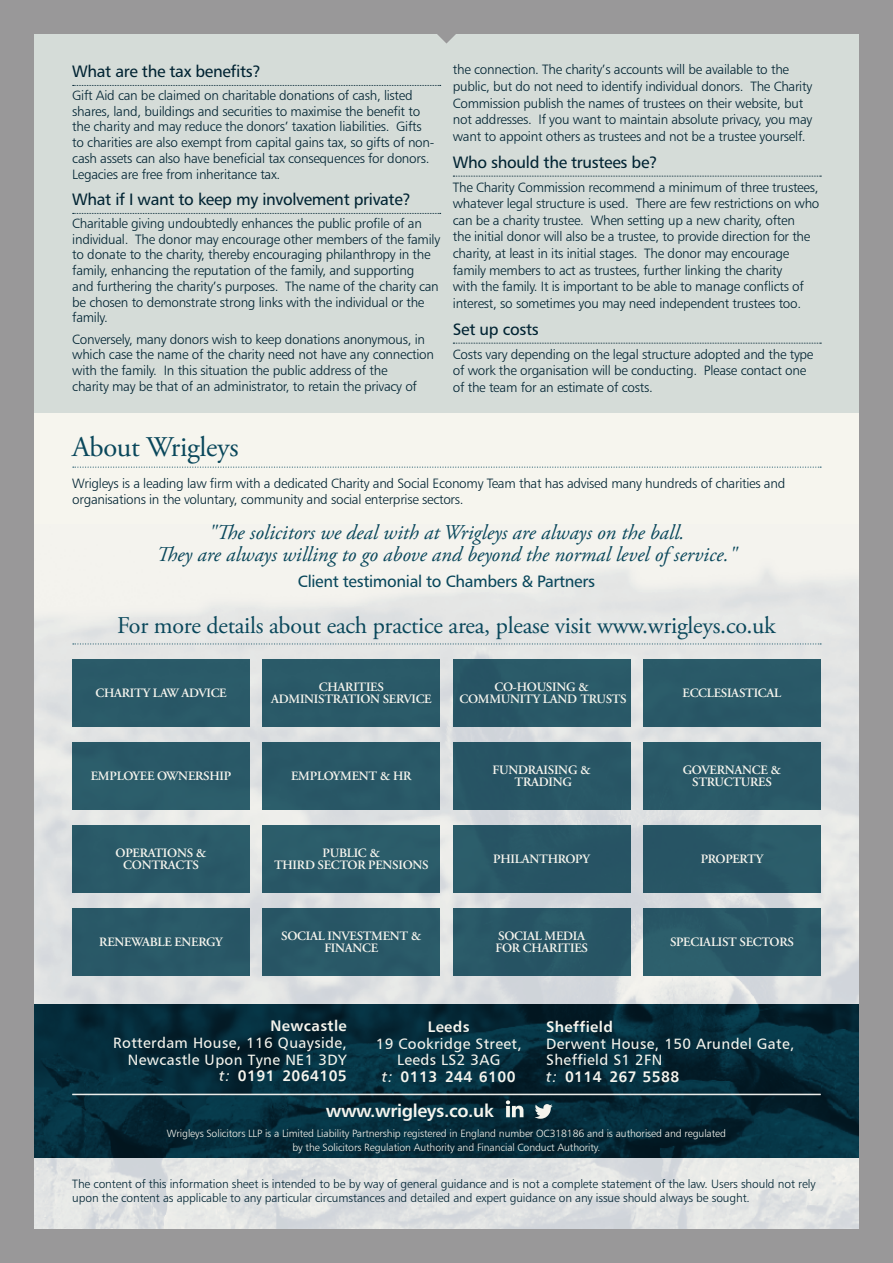
<style>
.page{position:relative;width:893px;height:1263px;background:#999899}
.page>*{position:absolute;margin:0;border:0;box-sizing:border-box;transform-origin:0 0}
.t1{font:28.5px "Adobe Garamond Pro";letter-spacing:-.01em;color:#09475b}
.t2{font:24px "Adobe Garamond Pro";letter-spacing:-.01em;color:#09475b}
.t3{font:italic 21px/22.5px "Adobe Garamond Pro";color:#09475b;text-align:center}
.t4{font:18px "Humanist 777 BT Bold B";letter-spacing:-.02em;color:#f6f5ee}
.t5{font:16.5px "Humanist 777 BT Roman B";letter-spacing:-.02em;color:#002332}
.t6{font:16.5px "Humanist 777 BT Roman B";letter-spacing:-.02em;color:#09475b}
.t7{font:15px/16.5px "Humanist 777 BT Roman B";letter-spacing:.025em;color:#f6f5ee}
.t8{font:15px "Humanist 777 BT Bold B";letter-spacing:.025em;color:#f6f5ee}
.t9{font:13.5px/16.6px "Humanist 777 BT Light B";letter-spacing:-.02em;color:#002332}
.t10{font:600 12.75px/12px "Adobe Garamond Pro";letter-spacing:-.02em;color:#f6f5ee;text-align:center}
.t11{font:12px/13.5px "Humanist 777 BT Light B";letter-spacing:-.01em;color:#002332}
.t12{font:10.5px/13.5px "Humanist 777 BT Light B";letter-spacing:-.01em;color:#f6f5ee;text-align:center}
.s1{font-family:"Humanist 777 BT Italic B"}
</style>
<div class="page">
<div style="left:34px;top:34px;width:825px;height:1195px;background:#f6f5ee"></div>
<div style="left:34px;top:34px;width:825px;height:378px;background:#d5dcd8"></div>
<img style="left:34px;top:568px;width:825px;height:436px">
<svg style="left:34px;top:1157px;width:825px;height:72px;fill:#e2e4e4"></svg>
<svg style="left:34px;top:1004px;width:825px;height:153px;background:#052b3a"></svg>
<svg style="left:73px;top:643px;width:748px;height:1px"></svg>
<svg style="left:437px;top:34px;width:19px;height:10px"></svg>
<svg style="left:73px;top:85px;width:368px;height:1px"></svg>
<svg style="left:73px;top:213px;width:368px;height:1px"></svg>
<svg style="left:453px;top:176px;width:368px;height:1px"></svg>
<svg style="left:453px;top:343px;width:368px;height:1px"></svg>
<hr style="left:72px;top:1094px;width:749px;height:1px;background:#faf9f5">
<svg style="left:506px;top:1100px;width:17px;height:17px"></svg>
<svg style="left:535px;top:1104px;width:18px;height:15px"></svg>
<div style="left:72px;top:659px;width:178px;height:67px;background:#2a5a68"></div>
<div style="left:72px;top:742px;width:178px;height:67px;background:#2a5a68"></div>
<div style="left:72px;top:825px;width:178px;height:67px;background:#2a5a68"></div>
<div style="left:72px;top:908px;width:178px;height:67px;background:#295867"></div>
<div style="left:263px;top:659px;width:177px;height:67px;background:#2a5a68"></div>
<div style="left:263px;top:742px;width:177px;height:67px;background:#295867"></div>
<div style="left:263px;top:825px;width:177px;height:67px;background:#2b5c69"></div>
<div style="left:263px;top:908px;width:177px;height:67px;background:#295967"></div>
<div style="left:453px;top:659px;width:177px;height:67px;background:#2a5968"></div>
<div style="left:453px;top:742px;width:177px;height:67px;background:#285565"></div>
<div style="left:453px;top:825px;width:177px;height:67px;background:#275564"></div>
<div style="left:453px;top:908px;width:177px;height:67px;background:#285565"></div>
<div style="left:643px;top:659px;width:178px;height:67px;background:#2a5968"></div>
<div style="left:643px;top:742px;width:178px;height:67px;background:#295867"></div>
<div style="left:643px;top:825px;width:178px;height:67px;background:#285565"></div>
<div style="left:643px;top:908px;width:178px;height:67px;background:#295867"></div>
<svg style="left:73px;top:466px;width:748px;height:2px"></svg>
<p class="t5" style="left:72px;top:61px;width:190px">What are the tax benefits?</p>
<p class="t9" style="left:72px;top:87px;width:364px;line-height:15.9px">Gift Aid can be claimed on charitable donations of cash, listed shares, land, buildings and securities to maximise the benefit to the charity and may reduce the donors’ taxation liabilities. Gifts to charities are also exempt from capital gains tax, so gifts of non&shy;cash assets can also have beneficial tax consequences for donors.<br>Legacies are free from inheritance tax.</p>
<p class="t5" style="left:72px;top:189px;width:340px">What if I want to keep my involvement private?</p>
<p class="t9" style="left:72px;top:215px;width:369px;line-height:15.8px">Charitable giving undoubtedly enhances the public profile of an individual. The donor may encourage other members of the family to donate to the charity, thereby encouraging philanthropy in the family, enhancing the reputation of the family, and supporting<br>and furthering the charity’s purposes. The name of the charity can be chosen to demonstrate strong links with the individual or the family.</p>
<p class="t9" style="left:72px;top:331px;width:363px;line-height:15.8px">Conversely, many donors wish to keep donations anonymous, in which case the name of the charity need not have any connection with the family. In this situation the public address of the<br>charity may be that of an administrator, to retain the privacy of</p>
<p class="t9" style="left:453px;top:61px;width:361px">the connection. The charity’s accounts will be available to the public, but do not need to identify individual donors. The Charity Commission publish the names of trustees on their website, but not addresses. If you want to maintain absolute privacy, you may want to appoint others as trustees and not be a trustee yourself.</p>
<p class="t5" style="left:453px;top:152px;width:206px">Who should the trustees be?</p>
<p class="t9" style="left:453px;top:178px;width:368px">The Charity Commission recommend a minimum of three trustees, whatever legal structure is used. There are few restrictions on who can be a charity trustee. When setting up a new charity, often<br>the initial donor will also be a trustee, to provide direction for the charity, at least in its initial stages. The donor may encourage family members to act as trustees, further linking the charity<br>with the family. It is important to be able to manage conflicts of interest, so sometimes you may need independent trustees too.</p>
<p class="t5" style="left:453px;top:319px;width:87px">Set up costs</p>
<p class="t9" style="left:453px;top:345px;width:362px">Costs vary depending on the legal structure adopted and the type of work the organisation will be conducting. Please contact one of the team for an estimate of costs.</p>
<h1 class="t1" style="left:72px;top:430px;width:168px">About Wrigleys</h1>
<p class="t9" style="left:72px;top:475px;width:714px;line-height:16.2px">Wrigleys is a leading law firm with a dedicated Charity and Social Economy Team that has advised many hundreds of charities and organisations in the voluntary, community and social enterprise sectors.</p>
<h3 class="t3" style="left:156px;top:521px;width:582px">"The solicitors we deal with at Wrigleys are always on the ball.<br>They are always willing to go above and beyond the normal level of service."</h3>
<p class="t6" style="left:298px;top:571px;width:299px">Client testimonial to Chambers &amp; Partners</p>
<h2 class="t2" style="left:117px;top:611px;width:660px">For more details about each practice area, please visit www.wrigleys.co.uk</h2>
<p class="t10" style="left:95px;top:687px;width:133px">CHARITY LAW ADVICE</p>
<p class="t10" style="left:271px;top:681px;width:162px">CHARITIES<br>ADMINISTRATION SERVICE</p>
<p class="t10" style="left:459px;top:681px;width:169px">CO-HOUSING &amp;<br>COMMUNITY LAND TRUSTS</p>
<p class="t10" style="left:682px;top:687px;width:100px">ECCLESIASTICAL</p>
<p class="t10" style="left:91px;top:770px;width:142px">EMPLOYEE OWNERSHIP</p>
<p class="t10" style="left:291px;top:770px;width:122px">EMPLOYMENT &amp; HR</p>
<p class="t10" style="left:493px;top:764px;width:100px">FUNDRAISING &amp;<br>TRADING</p>
<p class="t10" style="left:683px;top:764px;width:100px">GOVERNANCE &amp;<br>STRUCTURES</p>
<p class="t10" style="left:116px;top:847px;width:92px">OPERATIONS &amp;<br>CONTRACTS</p>
<p class="t10" style="left:274px;top:847px;width:156px">PUBLIC &amp;<br>THIRD SECTOR PENSIONS</p>
<p class="t10" style="left:493px;top:853px;width:98px">PHILANTHROPY</p>
<p class="t10" style="left:701px;top:853px;width:64px">PROPERTY</p>
<p class="t10" style="left:99px;top:936px;width:125px">RENEWABLE ENERGY</p>
<p class="t10" style="left:281px;top:930px;width:142px">SOCIAL INVESTMENT &amp;<br>FINANCE</p>
<p class="t10" style="left:495px;top:930px;width:94px;text-align:left">SOCIAL MEDIA<br>FOR CHARITIES</p>
<p class="t10" style="left:670px;top:936px;width:125px">SPECIALIST SECTORS</p>
<p class="t8" style="left:270px;top:1016px;width:78px">Newcastle</p>
<p class="t7" style="left:113px;top:1034px;width:235px;text-align:right">Rotterdam House, 116 Quayside,<br>Newcastle Upon Tyne NE1 3DY</p>
<p class="t8" style="left:219px;top:1066px;width:129px"><span class="s1">t:</span> 0191 2064105</p>
<p class="t8" style="left:428px;top:1017px;width:43px">Leeds</p>
<p class="t7" style="left:376px;top:1035px;width:147px;text-align:center">19 Cookridge Street,<br>Leeds LS2 3AG</p>
<p class="t8" style="left:382px;top:1067px;width:135px"><span class="s1">t:</span> 0113 244 6100</p>
<h3 class="t4" style="left:326px;top:1099px;width:170px">www.wrigleys.co.uk</h3>
<p class="t8" style="left:546px;top:1017px;width:68px">Sheffield</p>
<p class="t7" style="left:546px;top:1035px;width:250px">Derwent House, 150 Arundel Gate,<br>Sheffield S1 2FN</p>
<p class="t8" style="left:546px;top:1067px;width:135px"><span class="s1">t:</span> 0114 267 5588</p>
<p class="t12" style="left:167px;top:1126px;width:561px">Wrigleys Solicitors LLP is a Limited Liability Partnership registered in England number OC318186 and is authorised and regulated by the Solicitors Regulation Authority and Financial Conduct Authority.</p>
<p class="t11" style="left:72px;top:1177px;width:745px">The content of this information sheet is intended to be by way of general guidance and is not a complete statement of the law. Users should not rely upon the content as applicable to any particular circumstances and detailed and expert guidance on any issue should always be sought.</p>
</div>
